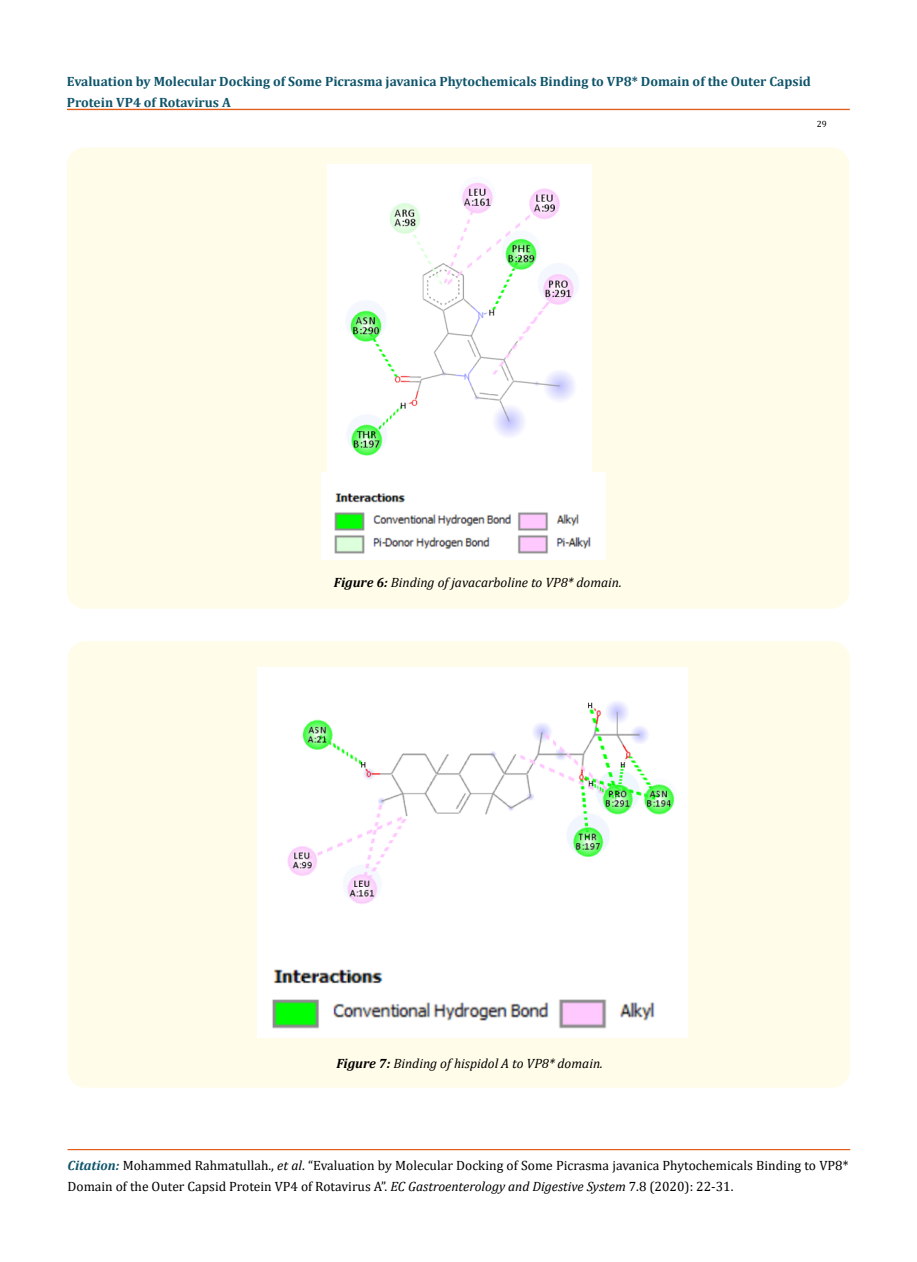
<style>
.page{position:relative;width:917px;height:1262px;background:#fff}
.page>*{position:absolute;margin:0;border:0;box-sizing:border-box;transform-origin:0 0}
.t1{font:13.5px/21px "Cambria";color:#000}
.t2{font:700 13.5px/21px "Cambria";color:#0e546a}
.t3{font:italic 13.5px "Cambria";color:#000}
.t4{font:9px "Cambria";color:#000}
.s1{font-weight:700}
.s2{font-weight:700;font-style:italic;color:#0e546a}
.s3{font-style:italic}
</style>
<div class="page">
<div style="left:67px;top:109px;width:782px;height:1px;border:1px solid #e05d1a"></div>
<div style="left:68px;top:1149px;width:781px;height:1px;border:1px solid #e05d1a"></div>
<div style="left:67px;top:147px;width:782px;height:462px;background:#fffde9;border-radius:18px"></div>
<img style="left:327px;top:165px;width:264px;height:308px">
<img style="left:321px;top:473px;width:285px;height:87px">
<div style="left:68px;top:641px;width:781px;height:446px;background:#fffde9;border-radius:18px"></div>
<img style="left:258px;top:668px;width:429px;height:369px">
<p class="t2" style="left:67px;top:71px;width:745px">Evaluation by Molecular Docking of Some Picrasma javanica Phytochemicals Binding to VP8* Domain of the Outer Capsid<br>Protein VP4 of Rotavirus A</p>
<p class="t3" style="left:334px;top:573px;width:289px"><span class="s1">Figure 6:</span> Binding of javacarboline to VP8* domain.</p>
<p class="t3" style="left:336px;top:1054px;width:268px"><span class="s1">Figure 7:</span> Binding of hispidol A to VP8* domain.</p>
<p class="t4" style="left:816px;top:118px;width:11px">29</p>
<p class="t1" style="left:68px;top:1154px;width:782px"><span class="s2">Citation:</span> Mohammed Rahmatullah., <span class="s3">et al</span>. “Evaluation by Molecular Docking of Some Picrasma javanica Phytochemicals Binding to VP8*<br>Domain of the Outer Capsid Protein VP4 of Rotavirus A”. <span class="s3">EC Gastroenterology and Digestive System</span> 7.8 (2020): 22-31.</p>
</div>
